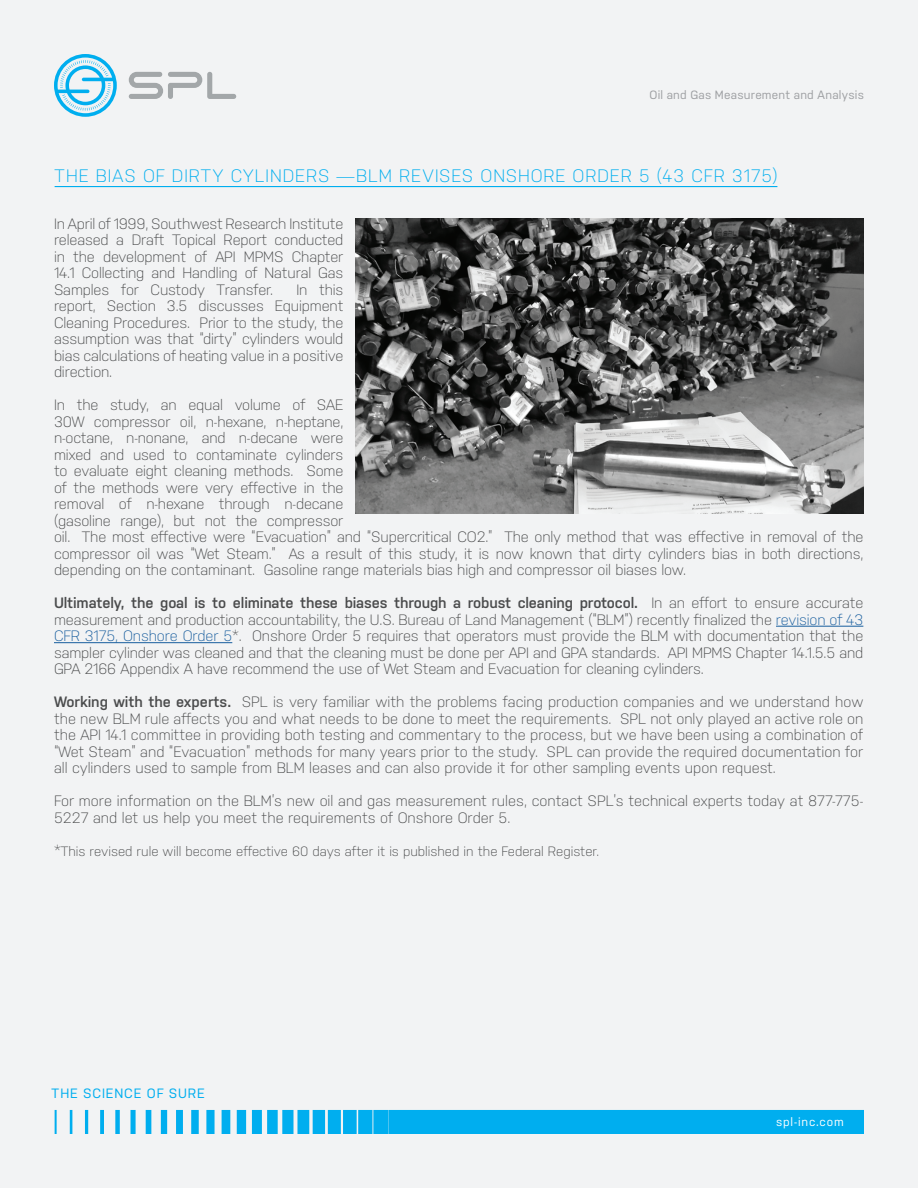
<style>
.page{position:relative;width:918px;height:1188px;background:#f2f3f4}
.page>*{position:absolute;margin:0;border:0;box-sizing:border-box;transform-origin:0 0}
.t1{font:300 18px "Nudista";letter-spacing:.05em;color:#00aeef}
.t2{font:300 15px/16.5px "Nudista";letter-spacing:-.01em;color:#4b4c4d;text-align:justify}
.t3{font:300 13.5px "Nudista";color:#4b4c4d}
.t4{font:13.5px "Nudista";letter-spacing:.065em;color:#00aeef}
.t5{font:12px "Nudista";letter-spacing:.015em;color:#9d9fa2}
.t6{font:12px "Nudista";letter-spacing:.065em;color:#fff}
.s1{font-weight:600}
.s2{color:#175d9e}
.s3{font-size:15px}
</style>
<div class="page">
<svg style="left:54px;top:54px;width:63px;height:63px"></svg>
<svg style="left:129px;top:72px;width:107px;height:27px"></svg>
<hr style="left:55px;top:186px;width:722px;height:1px;background:#00aeef">
<svg style="left:55px;top:1110px;width:809px;height:24px"></svg>
<hr style="left:776px;top:626px;width:87px;height:1px;background:#175d9e">
<hr style="left:54px;top:642px;width:178px;height:1px;background:#175d9e">
<img style="left:355px;top:218px;width:509px;height:295px">
<p class="t5" style="left:650px;top:86px;width:216px">Oil and Gas Measurement and Analysis</p>
<p class="t1" style="left:55px;top:163px;width:724px">THE BIAS OF DIRTY CYLINDERS —BLM REVISES ONSHORE ORDER 5 (43 CFR 3175)</p>
<p class="t2" style="left:54px;top:214px;width:291px">In April of 1999, Southwest Research Institute released a Draft Topical Report conducted in the development of API MPMS Chapter 14.1 Collecting and Handling of Natural Gas Samples for Custody Transfer.</p>
<p class="t2" style="left:54px;top:280px;width:291px;text-indent:242px">In this report, Section 3.5 discusses Equipment Cleaning Procedures. Prior to the study, the assumption was that “dirty” cylinders would bias calculations of heating value in a positive direction.</p>
<p class="t2" style="left:54px;top:395px;width:811px;text-align:left">In the study, an equal volume of SAE<br>30W compressor oil, n-hexane, n-heptane,<br>n-octane, n-nonane, and n-decane were<br>mixed and used to contaminate cylinders<br>to evaluate eight cleaning methods. Some<br>of the methods were very effective in the<br>removal of n-hexane through n-decane<br>(gasoline range), but not the compressor<br>oil. The most effective were “Evacuation” and “Supercritical CO2.” The only method that was effective in removal of the compressor oil was “Wet Steam.” As a result of this study, it is now known that dirty cylinders bias in both directions, depending on the contaminant. Gasoline range materials bias high and compressor oil biases low.</p>
<p class="t2" style="left:54px;top:593px;width:811px"><span class="s1">Ultimately, the goal is to eliminate these biases through a robust cleaning protocol.</span> In an effort to ensure accurate measurement and production accountability, the U.S. Bureau of Land Management (“BLM”) recently finalized the <span class="s2">revision of 43<br>CFR 3175, Onshore Order 5</span>*. Onshore Order 5 requires that operators must provide the BLM with documentation that the sampler cylinder was cleaned and that the cleaning must be done per API and GPA standards. API MPMS Chapter 14.1.5.5 and GPA 2166 Appendix A have recommend the use of Wet Steam and Evacuation for cleaning cylinders.</p>
<p class="t2" style="left:54px;top:692px;width:811px"><span class="s1">Working with the experts.</span> SPL is very familiar with the problems facing production companies and we understand how the new BLM rule affects you and what needs to be done to meet the requirements. SPL not only played an active role on the API 14.1 committee in providing both testing and commentary to the process, but we have been using a combination of “Wet Steam” and “Evacuation” methods for many years prior to the study. SPL can provide the required documentation for all cylinders used to sample from BLM leases and can also provide it for other sampling events upon request.</p>
<p class="t2" style="left:54px;top:791px;width:811px">For more information on the BLM’s new oil and gas measurement rules, contact SPL’s technical experts today at 877-775-<br>5227 and let us help you meet the requirements of Onshore Order 5.</p>
<p class="t3" style="left:54px;top:841px;width:547px"><span class="s3">*</span>This revised rule will become effective 60 days after it is published in the Federal Register.</p>
<p class="t4" style="left:52px;top:1084px;width:155px">THE SCIENCE OF SURE</p>
<p class="t6" style="left:776px;top:1114px;width:69px">spl-inc.com</p>
</div>
